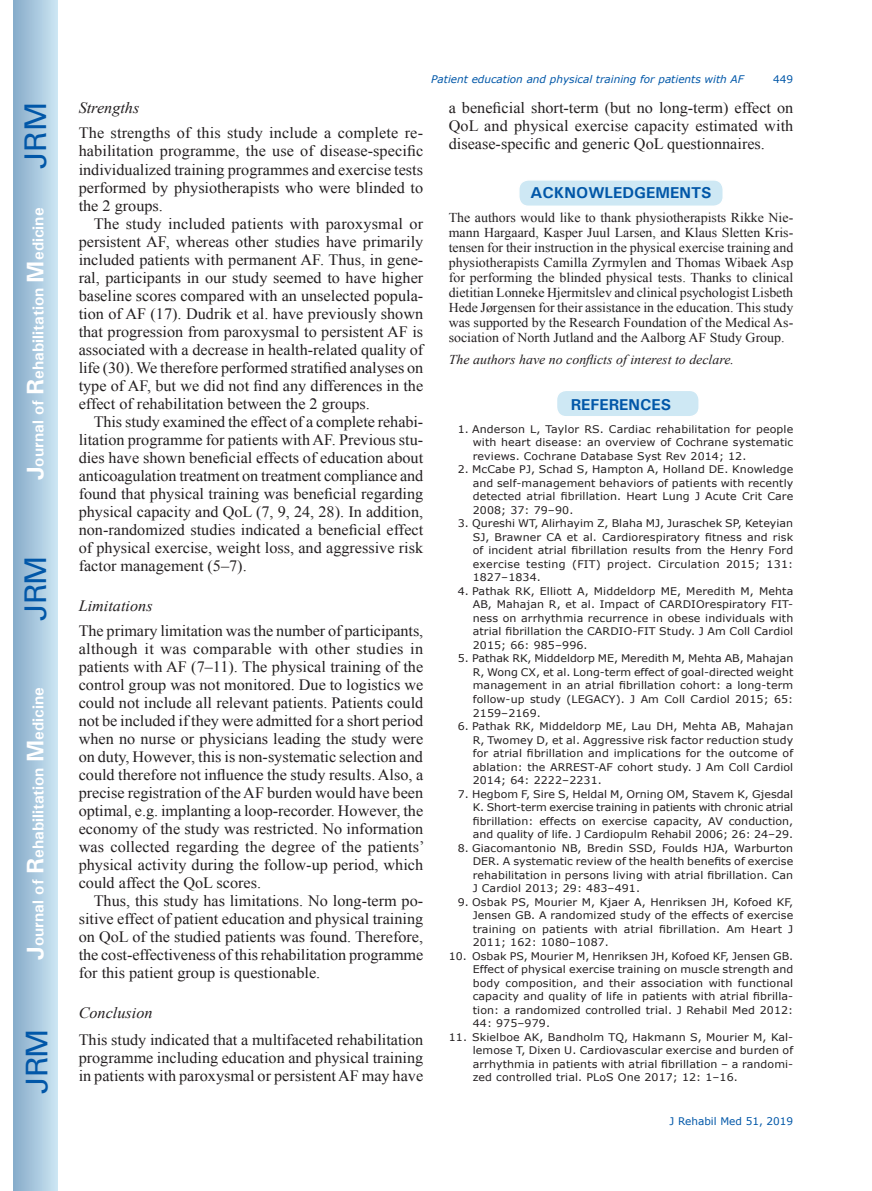
<style>
.page{position:relative;width:872px;height:1191px;background:#fff}
.page>*{position:absolute;margin:0;border:0;box-sizing:border-box;transform-origin:0 0}
.t1{font:30px "Univers";letter-spacing:-.03em;color:#0157a8}
.t2{font:15.75px/18px "Times New Roman";color:#231f20;text-align:justify}
.t3{font:700 15.75px "Univers";color:#fff}
.t4{font:italic 15.75px "Times New Roman";color:#231f20}
.t5{font:700 15.75px "Univers";color:#0157a8}
.t6{font:13.5px/15px "Times New Roman";color:#231f20;text-align:justify}
.t7{font:italic 13.5px "Times New Roman";color:#231f20}
.t8{font:10.5px/13.5px "Verdana";letter-spacing:.01em;color:#231f20;text-align:justify;scale:1.05 1}
.t9{font:italic 10.5px "Verdana";color:#0157a8}
.t10{font:10.5px "Verdana";color:#0157a8}
.s1{font-size:24px}
</style>
<div class="page">
<div style="left:14px;top:0;width:43px;height:1191px;background:linear-gradient(to right,#88acca,#cbe5f2)"></div>
<div style="left:556px;top:390px;width:143px;height:27px;background:#cee8f4;border-radius:10px"></div>
<div style="left:556px;top:389px;width:144px;height:28px;border:2px solid #fff;border-radius:10px"></div>
<div style="left:519px;top:180px;width:204px;height:26px;background:#cee8f4;border-radius:10px"></div>
<div style="left:518px;top:179px;width:206px;height:28px;border:2px solid #fff;border-radius:10px"></div>
<h1 class="t1" style="left:18px;top:169px;width:68px;rotate:-90deg">JRM</h1>
<p class="t3" style="left:28px;top:480px;width:274px;rotate:-90deg"><span class="s1">J</span>ournal of <span class="s1">R</span>ehabilitation <span class="s1">M</span>edicine</p>
<h1 class="t1" style="left:18px;top:620px;width:67px;rotate:-90deg">JRM</h1>
<p class="t3" style="left:28px;top:959px;width:274px;rotate:-90deg"><span class="s1">J</span>ournal of <span class="s1">R</span>ehabilitation <span class="s1">M</span>edicine</p>
<h1 class="t1" style="left:19px;top:1093px;width:67px;rotate:-90deg">JRM</h1>
<p class="t9" style="left:431px;top:72px;width:314px">Patient education and physical training for patients with AF</p>
<p class="t10" style="left:773px;top:72px;width:22px">449</p>
<p class="t4" style="left:79px;top:97px;width:62px">Strengths</p>
<p class="t2" style="left:79px;top:124px;width:346px">The strengths of this study include a complete re&shy;habilitation programme, the use of disease-specific individualized training programmes and exercise tests performed by physiotherapists who were blinded to the 2 groups.</p>
<p class="t2" style="left:79px;top:214px;width:346px;text-indent:15px">The study included patients with paroxysmal or persistent AF, whereas other studies have primarily included patients with permanent AF. Thus, in gene&shy;ral, participants in our study seemed to have higher baseline scores compared with an unselected popula&shy;tion of AF (17). Dudrik et al. have previously shown that progression from paroxysmal to persistent AF is associated with a decrease in health-related quality of life (30). We therefore performed stratified analyses on type of AF, but we did not find any differences in the effect of rehabilitation between the 2 groups.</p>
<p class="t2" style="left:79px;top:412px;width:346px;text-indent:15px">This study examined the effect of a complete rehabi&shy;litation programme for patients with AF. Previous stu&shy;dies have shown beneficial effects of education about anticoagulation treatment on treatment compliance and found that physical training was beneficial regarding physical capacity and QoL (7, 9, 24, 28). In addition, non-randomized studies indicated a beneficial effect of physical exercise, weight loss, and aggressive risk factor management (5–7).</p>
<p class="t4" style="left:79px;top:594px;width:75px">Limitations</p>
<p class="t2" style="left:79px;top:621px;width:347px">The primary limitation was the number of participants, although it was comparable with other studies in patients with AF (7–11). The physical training of the control group was not monitored. Due to logistics we could not include all relevant patients. Patients could not be included if they were admitted for a short period when no nurse or physicians leading the study were on duty, However, this is non-systematic selection and could therefore not influence the study results. Also, a precise registration of the AF burden would have been optimal, e.g. implanting a loop-recorder. However, the economy of the study was restricted. No information was collected regarding the degree of the patients’ physical activity during the follow-up period, which could affect the QoL scores.</p>
<p class="t2" style="left:79px;top:891px;width:346px;text-indent:15px">Thus, this study has limitations. No long-term po&shy;sitive effect of patient education and physical training on QoL of the studied patients was found. Therefore, the cost-effectiveness of this rehabilitation programme for this patient group is questionable.</p>
<p class="t4" style="left:79px;top:1002px;width:75px">Conclusion</p>
<p class="t2" style="left:79px;top:1030px;width:346px">This study indicated that a multifaceted rehabilitation programme including education and physical training in patients with paroxysmal or persistent AF may have</p>
<p class="t2" style="left:449px;top:98px;width:346px">a beneficial short-term (but no long-term) effect on QoL and physical exercise capacity estimated with disease-specific and generic QoL questionnaires.</p>
<p class="t5" style="left:530px;top:182px;width:183px">ACKNOWLEDGEMENTS</p>
<p class="t6" style="left:449px;top:210px;width:346px">The authors would like to thank physiotherapists Rikke Nie&shy;mann Hargaard, Kasper Juul Larsen, and Klaus Sletten Kris&shy;tensen for their instruction in the physical exercise training and physiotherapists Camilla Zyrmylen and Thomas Wibaek Asp for performing the blinded physical tests. Thanks to clinical dietitian Lonneke Hjermitslev and clinical psychologist Lisbeth Hede Jørgensen for their assistance in the education. This study was supported by the Research Foundation of the Medical As&shy;sociation of North Jutland and the Aalborg AF Study Group.</p>
<p class="t7" style="left:449px;top:351px;width:287px">The authors have no conflicts of interest to declare.</p>
<p class="t5" style="left:571px;top:395px;width:102px">REFERENCES</p>
<p class="t8" style="left:473px;top:422px;width:307px;text-indent:-15px">1. Anderson L, Taylor RS. Cardiac rehabilitation for people with heart disease: an overview of Cochrane systematic reviews. Cochrane Database Syst Rev 2014; 12.</p>
<p class="t8" style="left:473px;top:463px;width:307px;text-indent:-15px">2. McCabe PJ, Schad S, Hampton A, Holland DE. Knowledge and self-management behaviors of patients with recently detected atrial fibrillation. Heart Lung J Acute Crit Care 2008; 37: 79–90.</p>
<p class="t8" style="left:473px;top:517px;width:307px;text-indent:-15px">3. Qureshi WT, Alirhayim Z, Blaha MJ, Juraschek SP, Keteyian SJ, Brawner CA et al. Cardiorespiratory fitness and risk of incident atrial fibrillation results from the Henry Ford exercise testing (FIT) project. Circulation 2015; 131:<br>1827–1834.</p>
<p class="t8" style="left:473px;top:584px;width:307px;text-indent:-15px">4. Pathak RK, Elliott A, Middeldorp ME, Meredith M, Mehta AB, Mahajan R, et al. Impact of CARDIOrespiratory FIT&shy;ness on arrhythmia recurrence in obese individuals with atrial fibrillation the CARDIO-FIT Study. J Am Coll Cardiol 2015; 66: 985–996.</p>
<p class="t8" style="left:473px;top:652px;width:307px;text-indent:-15px">5. Pathak RK, Middeldorp ME, Meredith M, Mehta AB, Mahajan R, Wong CX, et al. Long-term effect of goal-directed weight management in an atrial fibrillation cohort: a long-term follow-up study (LEGACY). J Am Coll Cardiol 2015; 65:<br>2159–2169.</p>
<p class="t8" style="left:473px;top:719px;width:307px;text-indent:-15px">6. Pathak RK, Middeldorp ME, Lau DH, Mehta AB, Mahajan R, Twomey D, et al. Aggressive risk factor reduction study for atrial fibrillation and implications for the outcome of ablation: the ARREST-AF cohort study. J Am Coll Cardiol 2014; 64: 2222–2231.</p>
<p class="t8" style="left:473px;top:787px;width:307px;text-indent:-15px">7. Hegbom F, Sire S, Heldal M, Orning OM, Stavem K, Gjesdal K. Short-term exercise training in patients with chronic atrial fibrillation: effects on exercise capacity, AV conduction, and quality of life. J Cardiopulm Rehabil 2006; 26: 24–29.</p>
<p class="t8" style="left:473px;top:841px;width:307px;text-indent:-15px">8. Giacomantonio NB, Bredin SSD, Foulds HJA, Warburton DER. A systematic review of the health benefits of exercise rehabilitation in persons living with atrial fibrillation. Can J Cardiol 2013; 29: 483–491.</p>
<p class="t8" style="left:473px;top:895px;width:307px;text-indent:-15px">9. Osbak PS, Mourier M, Kjaer A, Henriksen JH, Kofoed KF, Jensen GB. A randomized study of the effects of exercise training on patients with atrial fibrillation. Am Heart J 2011; 162: 1080–1087.</p>
<p class="t8" style="left:473px;top:949px;width:307px;text-indent:-24px">10. Osbak PS, Mourier M, Henriksen JH, Kofoed KF, Jensen GB.<br>Effect of physical exercise training on muscle strength and body composition, and their association with functional capacity and quality of life in patients with atrial fibrilla&shy;tion: a randomized controlled trial. J Rehabil Med 2012:<br>44: 975–979.</p>
<p class="t8" style="left:473px;top:1030px;width:307px;text-indent:-24px">11. Skielboe AK, Bandholm TQ, Hakmann S, Mourier M, Kal&shy;lemose T, Dixen U. Cardiovascular exercise and burden of arrhythmia in patients with atrial fibrillation – a randomi&shy;zed controlled trial. PLoS One 2017; 12: 1–16.</p>
<p class="t10" style="left:669px;top:1114px;width:125px">J Rehabil Med 51, 2019</p>
</div>
